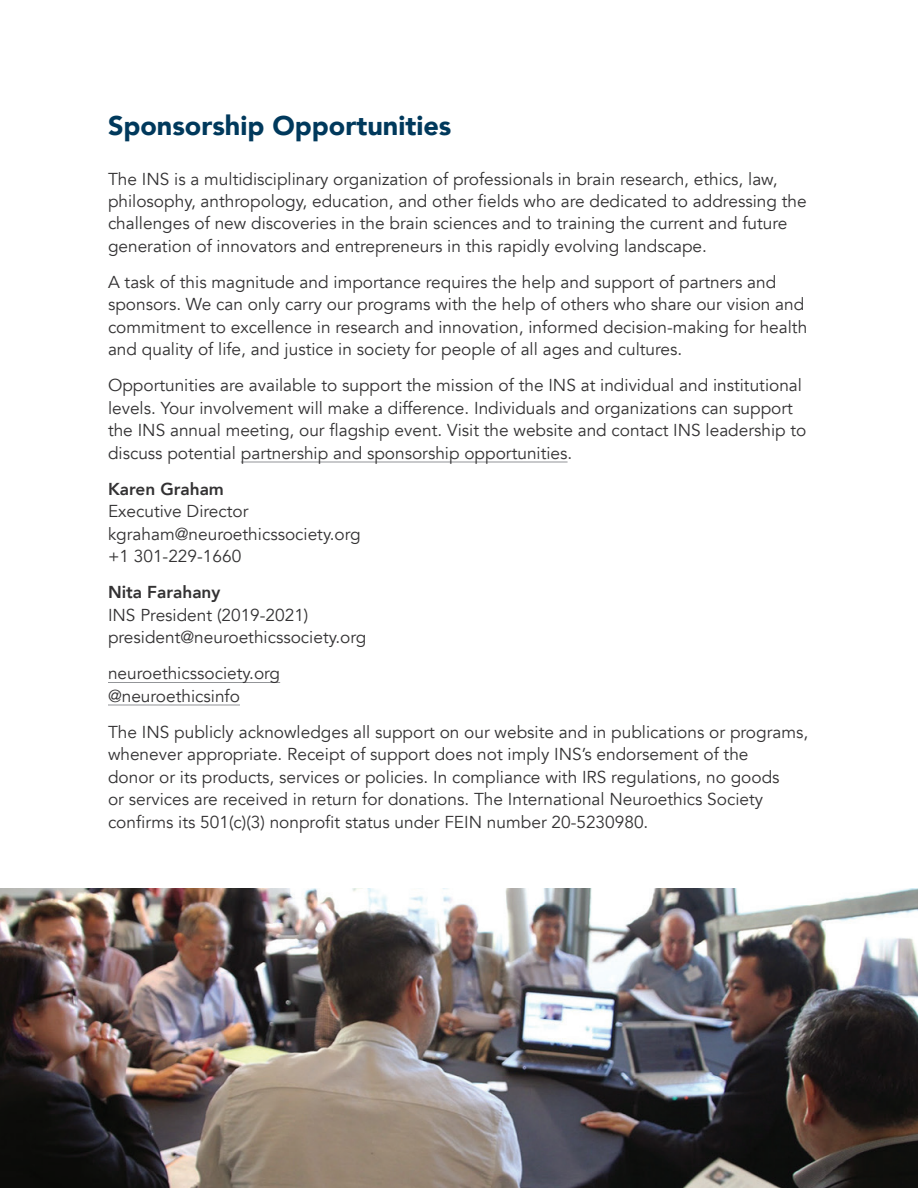
<style>
.page{position:relative;width:918px;height:1188px;background:#fff}
.page>*{position:absolute;margin:0;border:0;box-sizing:border-box;transform-origin:0 0}
.t1{font:900 27px "Avenir";color:#00395c}
.t2{font:17.25px/22.5px "Avenir";color:#333233}
.t3{font:800 17.25px "Avenir";color:#333233}
</style>
<div class="page">
<hr style="left:241px;top:462px;width:327px;height:1px;background:#939598">
<hr style="left:108px;top:682px;width:172px;height:1px;background:#939598">
<hr style="left:108px;top:705px;width:132px;height:1px;background:#939598">
<img style="left:0;top:888px;width:918px;height:300px">
<h1 class="t1" style="left:108px;top:102px;width:345px">Sponsorship Opportunities</h1>
<p class="t2" style="left:108px;top:168px;width:700px">The INS is a multidisciplinary organization of professionals in brain research, ethics, law, philosophy, anthropology, education, and other fields who are dedicated to addressing the challenges of new discoveries in the brain sciences and to training the current and future generation of innovators and entrepreneurs in this rapidly evolving landscape.</p>
<p class="t2" style="left:108px;top:271px;width:701px">A task of this magnitude and importance requires the help and support of partners and sponsors. We can only carry our programs with the help of others who share our vision and commitment to excellence in research and innovation, informed decision-making for health and quality of life, and justice in society for people of all ages and cultures.</p>
<p class="t2" style="left:108px;top:375px;width:700px">Opportunities are available to support the mission of the INS at individual and institutional levels. Your involvement will make a difference. Individuals and organizations can support the INS annual meeting, our flagship event. Visit the website and contact INS leadership to discuss potential partnership and sponsorship opportunities.</p>
<p class="t3" style="left:108px;top:476px;width:117px">Karen Graham</p>
<p class="t2" style="left:108px;top:501px;width:254px">Executive Director kgraham@neuroethicssociety.org +1 301-229-1660</p>
<p class="t3" style="left:108px;top:579px;width:114px">Nita Farahany</p>
<p class="t2" style="left:108px;top:604px;width:260px">INS President (2019-2021) president@neuroethicssociety.org</p>
<p class="t2" style="left:108px;top:663px;width:174px">neuroethicssociety.org @neuroethicsinfo</p>
<p class="t2" style="left:108px;top:721px;width:702px">The INS publicly acknowledges all support on our website and in publications or programs, whenever appropriate. Receipt of support does not imply INS’s endorsement of the<br>donor or its products, services or policies. In compliance with IRS regulations, no goods<br>or services are received in return for donations. The International Neuroethics Society confirms its 501(c)(3) nonprofit status under FEIN number 20-5230980.</p>
</div>
